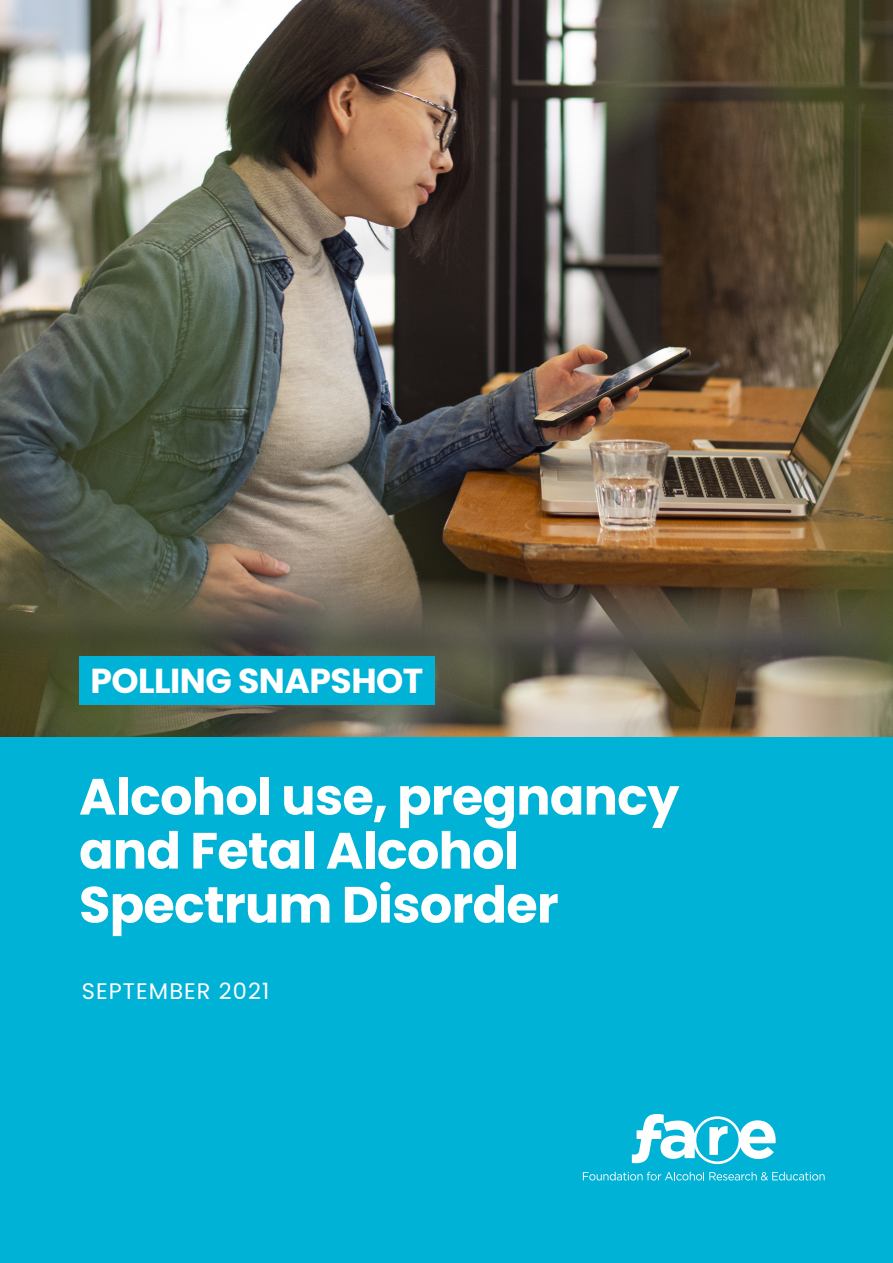
<style>
.page{position:relative;width:893px;height:1263px;background:#fff}
.page>*{position:absolute;margin:0;border:0;box-sizing:border-box;transform-origin:0 0}
.Paragraph_Style_1{font:700 50.85px/54px "Poppins";letter-spacing:-.015em;color:#fff}
.t1{font:700 34.65px "Poppins";letter-spacing:-.015em;color:#fff}
.HEAD_3{font:22.5px "Poppins";letter-spacing:.05em;color:#fff}
</style>
<div class="page">
<div style="left:0;top:158px;width:893px;height:1105px;background:#00b2d5"></div>
<img style="left:0;top:0;width:893px;height:736px">
<svg style="left:632px;top:1114px;width:144px;height:50px"></svg>
<svg style="left:583px;top:1172px;width:242px;height:8px"></svg>
<div style="left:79px;top:657px;width:356px;height:48px;background:#00b2d5"></div>
<p class="t1" style="left:90px;top:661px;width:335px">POLLING SNAPSHOT</p>
<p class="Paragraph_Style_1" style="left:79px;top:770px;width:602px">Alcohol use, pregnancy and Fetal Alcohol<br>Spectrum Disorder</p>
<p class="HEAD_3" style="left:82px;top:978px;width:189px">SEPTEMBER 2021</p>
</div>
